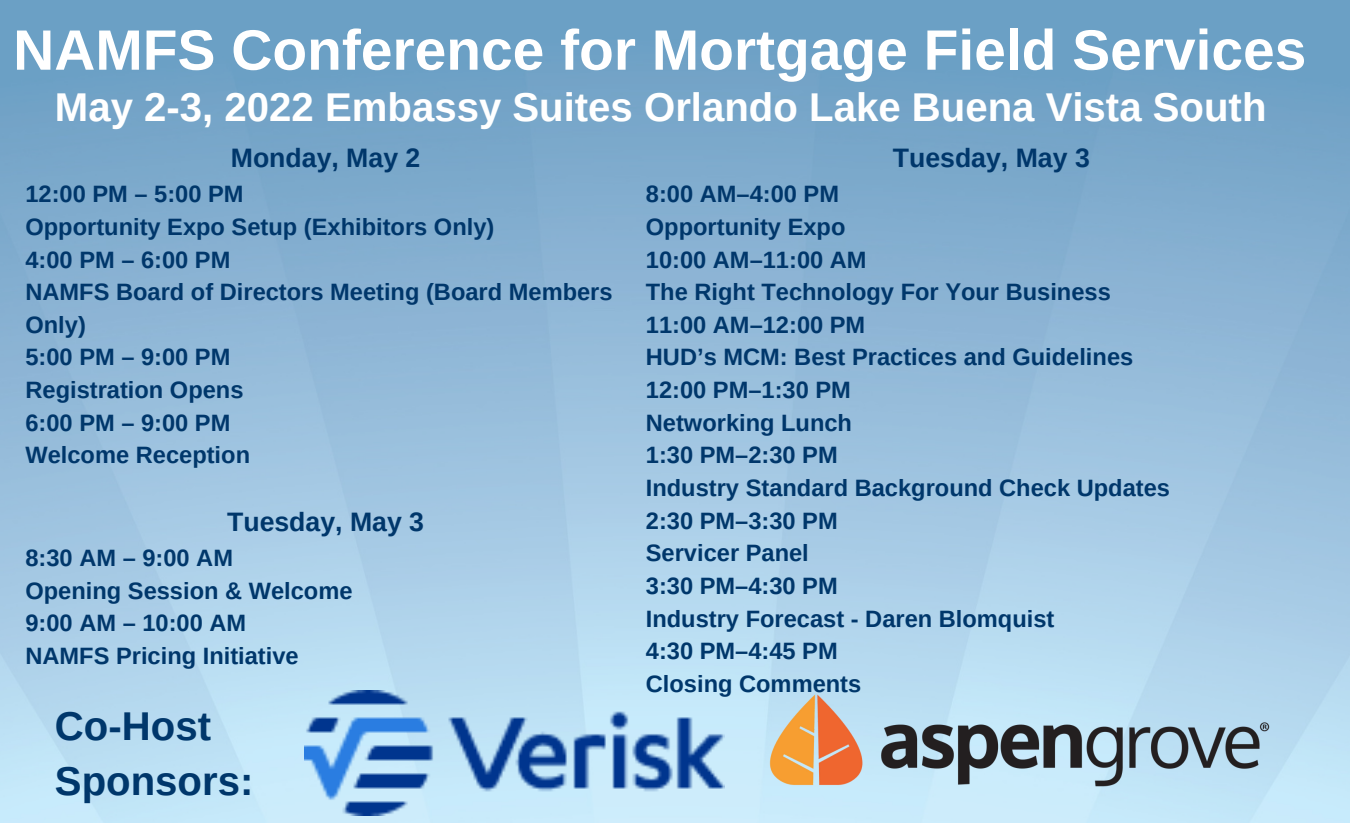
<style>
.page{position:relative;width:1350px;height:823px;background:#fff}
.page>*{position:absolute;margin:0;border:0;box-sizing:border-box;transform-origin:0 0}
.t1{font:700 56.85px "Arimo";color:#fff}
.t2{font:700 40.2px "Arimo";color:#fff}
.t3{font:700 40.2px/55.2px "Arimo";color:#00376b}
.t4{font:700 26.7px "Arimo";color:#00376b}
.t5{font:700 23.7px/32.7px "Arimo";color:#00376b}
</style>
<div class="page">
<img style="left:0;top:0;width:1350px;height:822px">
<img style="left:702px;top:664px;width:635px;height:152px">
<img style="left:304px;top:690px;width:420px;height:124px">
<p class="t1" style="left:13px;top:18px;width:1295px">NAMFS Conference for Mortgage Field Services</p>
<p class="t2" style="left:55px;top:84px;width:1213px">May 2-3, 2022 Embassy Suites Orlando Lake Buena Vista South</p>
<p class="t4" style="left:231px;top:143px;width:191px">Monday, May 2</p>
<p class="t5" style="left:25px;top:177px;width:220px">12:00 PM – 5:00 PM</p>
<p class="t5" style="left:25px;top:210px;width:470px">Opportunity Expo Setup (Exhibitors Only)</p>
<p class="t5" style="left:25px;top:243px;width:206px">4:00 PM – 6:00 PM</p>
<p class="t5" style="left:25px;top:275px;width:589px">NAMFS Board of Directors Meeting (Board Members<br>Only)</p>
<p class="t5" style="left:25px;top:341px;width:206px">5:00 PM – 9:00 PM</p>
<p class="t5" style="left:25px;top:373px;width:220px">Registration Opens</p>
<p class="t5" style="left:25px;top:406px;width:206px">6:00 PM – 9:00 PM</p>
<p class="t5" style="left:25px;top:438px;width:226px">Welcome Reception</p>
<p class="t4" style="left:227px;top:506px;width:198px">Tuesday, May 3</p>
<p class="t5" style="left:25px;top:541px;width:209px">8:30 AM – 9:00 AM</p>
<p class="t5" style="left:25px;top:573px;width:329px">Opening Session &amp; Welcome</p>
<p class="t5" style="left:25px;top:606px;width:222px">9:00 AM – 10:00 AM</p>
<p class="t5" style="left:25px;top:639px;width:275px">NAMFS Pricing Initiative</p>
<p class="t3" style="left:55px;top:698px;width:200px">Co-Host<br>Sponsors:</p>
<p class="t4" style="left:893px;top:143px;width:198px">Tuesday, May 3</p>
<p class="t5" style="left:646px;top:177px;width:195px">8:00 AM–4:00 PM</p>
<p class="t5" style="left:646px;top:210px;width:201px">Opportunity Expo</p>
<p class="t5" style="left:646px;top:243px;width:222px">10:00 AM–11:00 AM</p>
<p class="t5" style="left:646px;top:275px;width:467px">The Right Technology For Your Business</p>
<p class="t5" style="left:646px;top:308px;width:221px">11:00 AM–12:00 PM</p>
<p class="t5" style="left:646px;top:341px;width:489px">HUD’s MCM: Best Practices and Guidelines</p>
<p class="t5" style="left:646px;top:373px;width:207px">12:00 PM–1:30 PM</p>
<p class="t5" style="left:646px;top:406px;width:208px">Networking Lunch</p>
<p class="t5" style="left:646px;top:438px;width:193px">1:30 PM–2:30 PM</p>
<p class="t5" style="left:646px;top:471px;width:526px">Industry Standard Background Check Updates</p>
<p class="t5" style="left:646px;top:504px;width:193px">2:30 PM–3:30 PM</p>
<p class="t5" style="left:646px;top:536px;width:164px">Servicer Panel</p>
<p class="t5" style="left:646px;top:569px;width:193px">3:30 PM–4:30 PM</p>
<p class="t5" style="left:646px;top:602px;width:410px">Industry Forecast - Daren Blomquist</p>
<p class="t5" style="left:646px;top:634px;width:193px">4:30 PM–4:45 PM</p>
<p class="t5" style="left:646px;top:667px;width:217px">Closing Comments</p>
</div>
